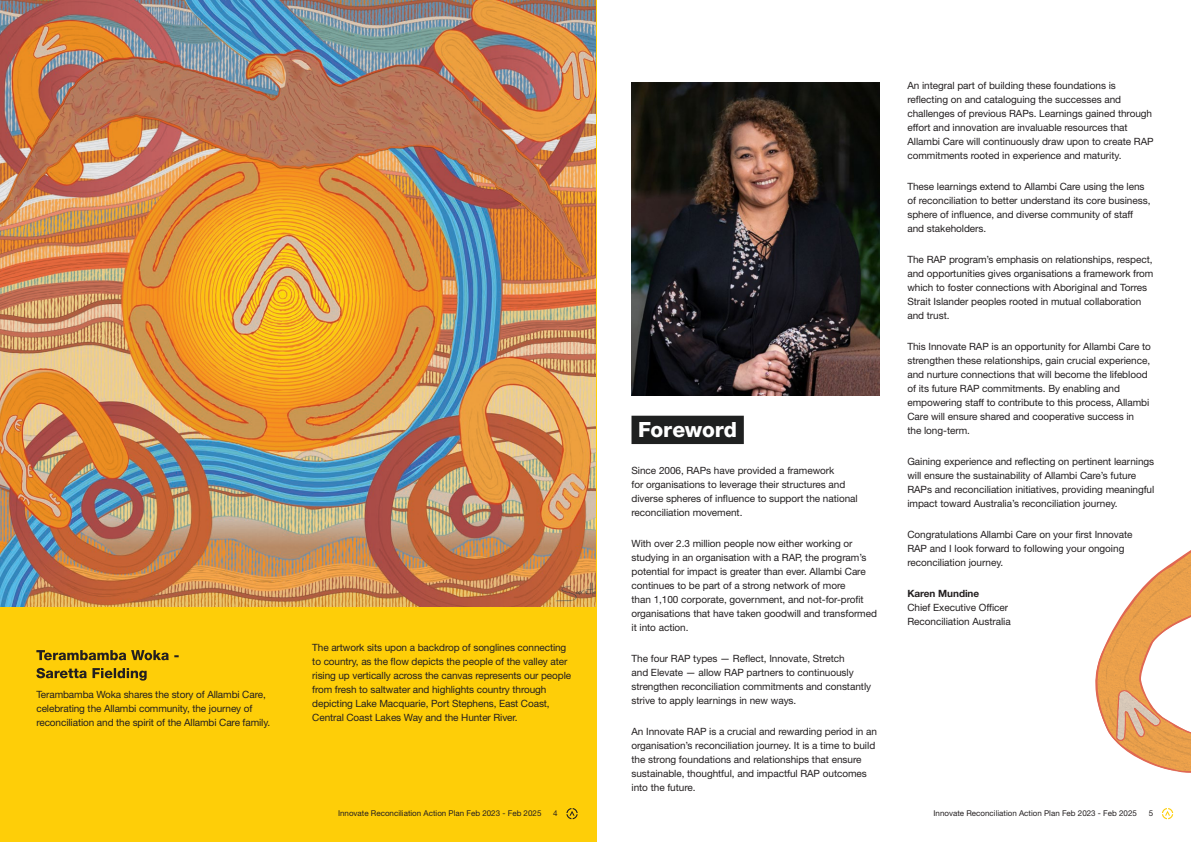
<style>
.page{position:relative;width:1191px;height:842px;background:#fff}
.page>*{position:absolute;margin:0;border:0;box-sizing:border-box;transform-origin:0 0}
.Headers_on_Black_Pan{font:800 21px "Helvetica Neue LT Std";letter-spacing:-.005em;color:#fff}
.Body{font:10px/14px "Helvetica Neue LT Std";letter-spacing:-.005em;color:#231f20}
.Page_Number{font:8px "Helvetica Neue LT Std";color:#231f20}
.s1{font-weight:700}
</style>
<div class="page">
<div style="left:0;top:0;width:596px;height:842px;background:#fece08"></div>
<svg style="left:566px;top:808px;width:11px;height:11px"></svg>
<img style="left:0;top:0;width:595px;height:607px">
<svg style="left:36px;top:650px;width:143px;height:10px"></svg>
<svg style="left:36px;top:668px;width:111px;height:13px"></svg>
<div style="left:631px;top:416px;width:113px;height:28px;background:#1f2020"></div>
<img style="left:631px;top:82px;width:248px;height:313px">
<svg style="left:1162px;top:809px;width:11px;height:10px"></svg>
<svg style="left:1095px;top:550px;width:96px;height:223px"></svg>
<p class="Body" style="left:36px;top:687px;width:235px">Terambamba Woka shares the story of Allambi Care, celebrating the Allambi community, the journey of reconciliation and the spirit of the Allambi Care family.</p>
<p class="Body" style="left:312px;top:640px;width:260px">The artwork sits upon a backdrop of songlines connecting to country, as the flow depicts the people of the valley ater rising up vertically across the canvas represents our people from fresh to saltwater and highlights country through depicting Lake Macquarie, Port Stephens, East Coast, Central Coast Lakes Way and the Hunter River.</p>
<p class="Page_Number" style="left:338px;top:809px;width:205px">Innovate Reconciliation Action Plan Feb 2023 - Feb 2025</p>
<p class="Page_Number" style="left:553px;top:809px;width:6px">4</p>
<p class="Headers_on_Black_Pan" style="left:638px;top:417px;width:101px">Foreword</p>
<p class="Body" style="left:631px;top:463px;width:228px">Since 2006, RAPs have provided a framework<br>for organisations to leverage their structures and diverse spheres of influence to support the national reconciliation movement.</p>
<p class="Body" style="left:631px;top:536px;width:247px">With over 2.3 million people now either working or studying in an organisation with a RAP, the program’s potential for impact is greater than ever. Allambi Care continues to be part of a strong network of more<br>than 1,100 corporate, government, and not-for-profit organisations that have taken goodwill and transformed it into action.</p>
<p class="Body" style="left:631px;top:651px;width:241px">The four RAP types — Reflect, Innovate, Stretch<br>and Elevate — allow RAP partners to continuously strengthen reconciliation commitments and constantly strive to apply learnings in new ways.</p>
<p class="Body" style="left:631px;top:724px;width:247px">An Innovate RAP is a crucial and rewarding period in an organisation’s reconciliation journey. It is a time to build the strong foundations and relationships that ensure sustainable, thoughtful, and impactful RAP outcomes into the future.</p>
<p class="Body" style="left:907px;top:79px;width:248px">An integral part of building these foundations is reflecting on and cataloguing the successes and challenges of previous RAPs. Learnings gained through effort and innovation are invaluable resources that Allambi Care will continuously draw upon to create RAP commitments rooted in experience and maturity.</p>
<p class="Body" style="left:907px;top:180px;width:244px">These learnings extend to Allambi Care using the lens of reconciliation to better understand its core business, sphere of influence, and diverse community of staff and stakeholders.</p>
<p class="Body" style="left:907px;top:253px;width:247px">The RAP program’s emphasis on relationships, respect, and opportunities gives organisations a framework from which to foster connections with Aboriginal and Torres Strait Islander peoples rooted in mutual collaboration and trust.</p>
<p class="Body" style="left:907px;top:340px;width:245px">This Innovate RAP is an opportunity for Allambi Care to strengthen these relationships, gain crucial experience, and nurture connections that will become the lifeblood of its future RAP commitments. By enabling and empowering staff to contribute to this process, Allambi Care will ensure shared and cooperative success in<br>the long-term.</p>
<p class="Body" style="left:907px;top:455px;width:248px">Gaining experience and reflecting on pertinent learnings will ensure the sustainability of Allambi Care’s future RAPs and reconciliation initiatives, providing meaningful impact toward Australia’s reconciliation journey.</p>
<p class="Body" style="left:907px;top:528px;width:227px">Congratulations Allambi Care on your first Innovate<br>RAP and I look forward to following your ongoing reconciliation journey.</p>
<p class="Body" style="left:907px;top:587px;width:105px"><span class="s1">Karen Mundine<br></span>Chief Executive Officer<br>Reconciliation Australia</p>
<p class="Page_Number" style="left:933px;top:809px;width:205px">Innovate Reconciliation Action Plan Feb 2023 - Feb 2025</p>
<p class="Page_Number" style="left:1148px;top:809px;width:6px">5</p>
</div>
